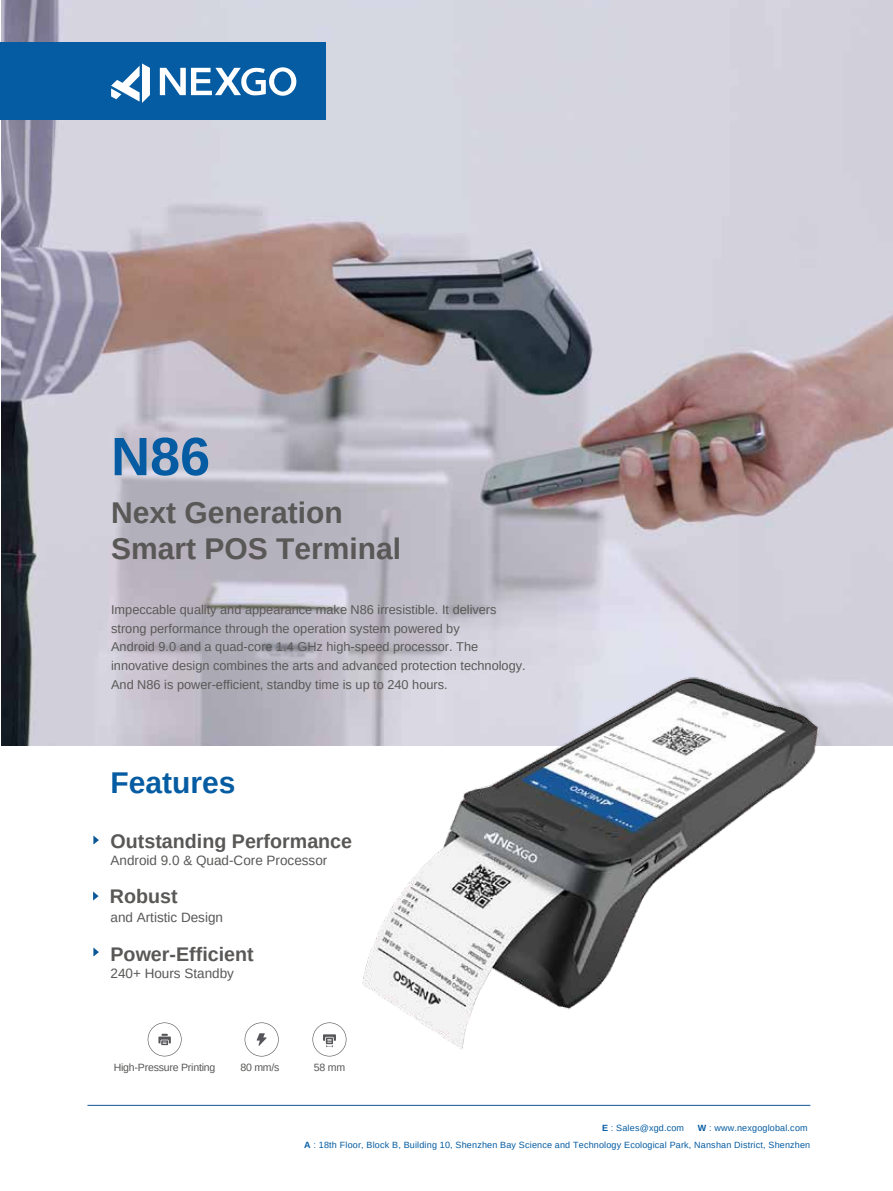
<style>
.page{position:relative;width:893px;height:1191px;background:#fff}
.page>*{position:absolute;margin:0;border:0;box-sizing:border-box;transform-origin:0 0}
.t1{font:700 54px "Arimo";color:#055ca2}
.t2{font:700 30px/36px "Arimo";color:#595857}
.t3{font:700 30px "Arimo";color:#055ca2}
.t4{font:700 19.65px "Arimo";color:#595857}
.t5{font:13.5px "Arimo";color:#595857}
.t6{font:12.75px/18.6px "Arimo";color:#595857}
.t7{font:10.5px "Arimo";letter-spacing:-.02em;color:#595857}
.t8{font:9px/16.4px "Arimo";letter-spacing:.02em;color:#055ca2;text-align:right}
.s1{font-weight:700}
</style>
<div class="page">
<img style="left:1px;top:0;width:892px;height:745px">
<div style="left:0;top:42px;width:326px;height:77px;background:#055ca2"></div>
<svg style="left:111px;top:63px;width:39px;height:40px"></svg>
<svg style="left:160px;top:67px;width:136px;height:29px"></svg>
<hr style="left:87px;top:1105px;width:723px;height:1px;background:#0e5796">
<svg style="left:93px;top:835px;width:6px;height:9px"></svg>
<svg style="left:93px;top:891px;width:6px;height:9px"></svg>
<svg style="left:93px;top:947px;width:6px;height:9px"></svg>
<svg style="left:148px;top:1022px;width:34px;height:34px"></svg>
<svg style="left:245px;top:1022px;width:34px;height:34px"></svg>
<svg style="left:312px;top:1022px;width:34px;height:34px"></svg>
<img style="left:346px;top:615px;width:499px;height:491px">
<h1 class="t1" style="left:111px;top:419px;width:101px">N86</h1>
<h2 class="t2" style="left:111px;top:495px;width:292px">Next Generation<br>Smart POS Terminal</h2>
<p class="t6" style="left:111px;top:600px;width:416px">Impeccable quality and appearance make N86 irresistible. It delivers strong performance through the operation system powered by<br>Android 9.0 and a quad-core 1.4 GHz high-speed processor. The innovative design combines the arts and advanced protection technology.<br>And N86 is power-efficient, standby time is up to 240 hours.</p>
<h2 class="t3" style="left:111px;top:761px;width:127px">Features</h2>
<h3 class="t4" style="left:111px;top:827px;width:243px">Outstanding Performance</h3>
<p class="t5" style="left:111px;top:851px;width:218px">Android 9.0 &amp; Quad-Core Processor</p>
<h3 class="t4" style="left:110px;top:882px;width:69px">Robust</h3>
<p class="t5" style="left:111px;top:908px;width:114px">and Artistic Design</p>
<h3 class="t4" style="left:111px;top:940px;width:145px">Power-Efficient</h3>
<p class="t5" style="left:111px;top:965px;width:125px">240+ Hours Standby</p>
<p class="t7" style="left:114px;top:1060px;width:103px">High-Pressure Printing</p>
<p class="t7" style="left:240px;top:1060px;width:41px">80 mm/s</p>
<p class="t7" style="left:314px;top:1060px;width:33px">58 mm</p>
<p class="t8" style="left:304px;top:1120px;width:508px"><span class="s1">W</span> : www.nexgoglobal.com<br><span class="s1">A</span> : 18th Floor, Block B, Building 10, Shenzhen Bay Science and Technology Ecological Park, Nanshan District, Shenzhen</p>
<p class="t8" style="left:602px;top:1120px;width:84px"><span class="s1">E</span> : Sales@xgd.com</p>
</div>
